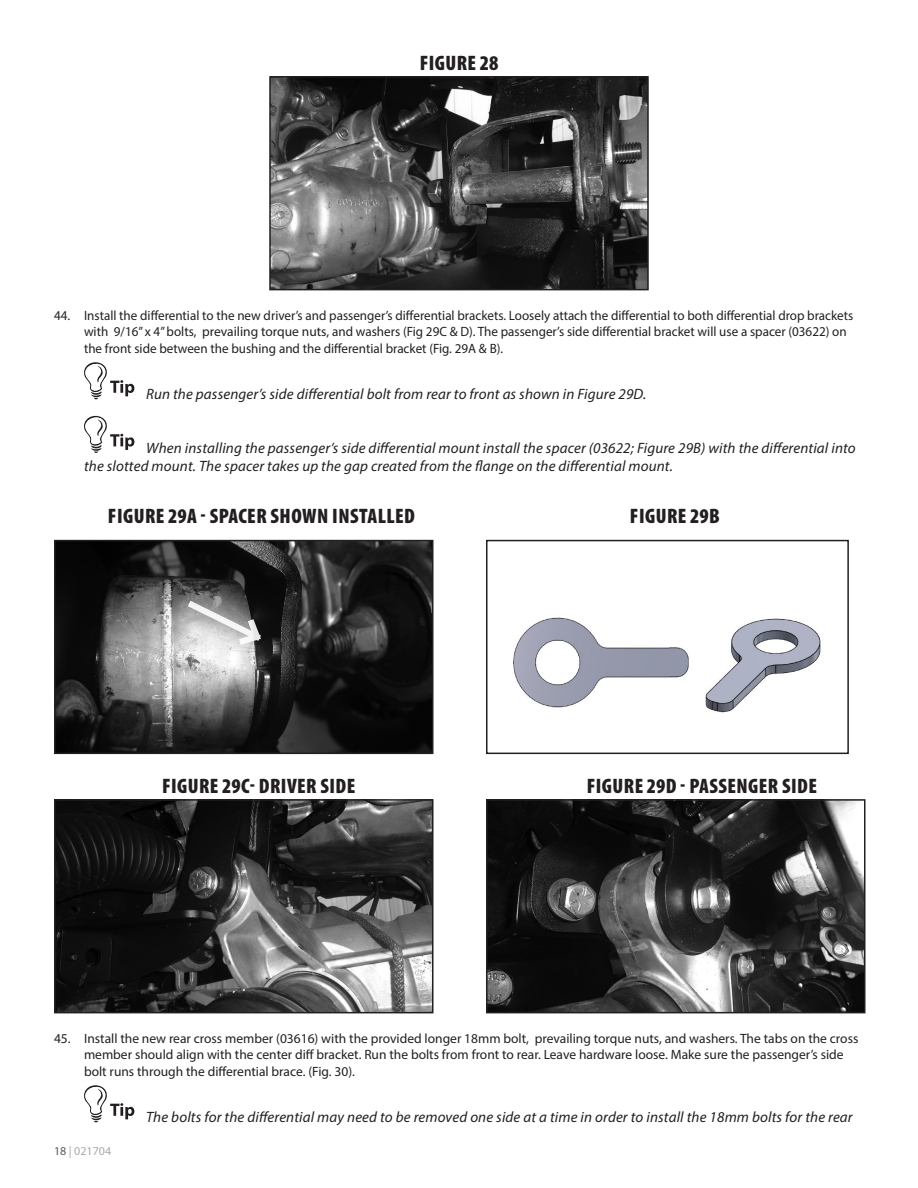
<style>
.page{position:relative;width:918px;height:1188px;background:#fff}
.page>*{position:absolute;margin:0;border:0;box-sizing:border-box;transform-origin:0 0}
.Photo-Caption{font:900 condensed 21px "Myriad Pro";letter-spacing:.02em;color:#231f20}
.Special__-_Note{font:italic 15px/18px "Myriad Pro";letter-spacing:.01em;color:#231f20}
.t1{font:13.5px/16.2px "Myriad Pro";color:#231f20}
.t2{font:12px "Myriad Pro";color:#a8a9ad}
.s1{color:#57585a}
</style>
<div class="page">
<img style="left:272px;top:79px;width:374px;height:208px">
<div style="left:269px;top:76px;width:380px;height:214px;border:2px solid #231f20"></div>
<svg style="left:84px;top:362px;width:50px;height:38px"></svg>
<svg style="left:84px;top:415px;width:50px;height:38px"></svg>
<img style="left:57px;top:543px;width:374px;height:208px">
<svg style="left:186px;top:599px;width:76px;height:46px;background:#a9a9a9"></svg>
<div style="left:54px;top:540px;width:380px;height:214px;border:2px solid #231f20"></div>
<img style="left:513px;top:617px;width:308px;height:96px">
<div style="left:486px;top:540px;width:363px;height:214px;border:2px solid #231f20"></div>
<img style="left:57px;top:802px;width:374px;height:208px">
<div style="left:54px;top:799px;width:380px;height:214px;border:2px solid #231f20"></div>
<img style="left:489px;top:802px;width:374px;height:208px">
<div style="left:486px;top:799px;width:380px;height:214px;border:2px solid #231f20"></div>
<svg style="left:84px;top:1085px;width:50px;height:38px"></svg>
<p class="Photo-Caption" style="left:420px;top:49px;width:80px">FIGURE 28</p>
<p class="t1" style="left:84px;top:307px;width:771px;text-indent:-30px">44. Install the differential to the new driver’s and passenger’s differential brackets. Loosely attach the differential to both differential drop brackets with 9/16” x 4” bolts, prevailing torque nuts, and washers (Fig 29C &amp; D). The passenger’s side differential bracket will use a spacer (03622) on the front side between the bushing and the differential bracket (Fig. 29A &amp; B).</p>
<p class="Special__-_Note" style="left:146px;top:385px;width:502px">Run the passenger’s side differential bolt from rear to front as shown in Figure 29D.</p>
<p class="Special__-_Note" style="left:84px;top:439px;width:773px;text-indent:62px">When installing the passenger’s side differential mount install the spacer (03622; Figure 29B) with the differential into the slotted mount. The spacer takes up the gap created from the flange on the differential mount.</p>
<p class="Photo-Caption" style="left:108px;top:503px;width:308px">FIGURE 29A - SPACER SHOWN INSTALLED</p>
<p class="Photo-Caption" style="left:630px;top:503px;width:91px">FIGURE 29B</p>
<p class="Photo-Caption" style="left:162px;top:772px;width:195px">FIGURE 29C- DRIVER SIDE</p>
<p class="Photo-Caption" style="left:587px;top:772px;width:232px">FIGURE 29D - PASSENGER SIDE</p>
<p class="t1" style="left:84px;top:1030px;width:776px;text-indent:-30px">45. Install the new rear cross member (03616) with the provided longer 18mm bolt, prevailing torque nuts, and washers. The tabs on the cross member should align with the center diff bracket. Run the bolts from front to rear. Leave hardware loose. Make sure the passenger’s side bolt runs through the differential brace. (Fig. 30).</p>
<p class="Special__-_Note" style="left:146px;top:1108px;width:708px">The bolts for the differential may need to be removed one side at a time in order to install the 18mm bolts for the rear</p>
<p class="t2" style="left:54px;top:1143px;width:59px"><span class="s1">18</span> | 021704</p>
</div>
